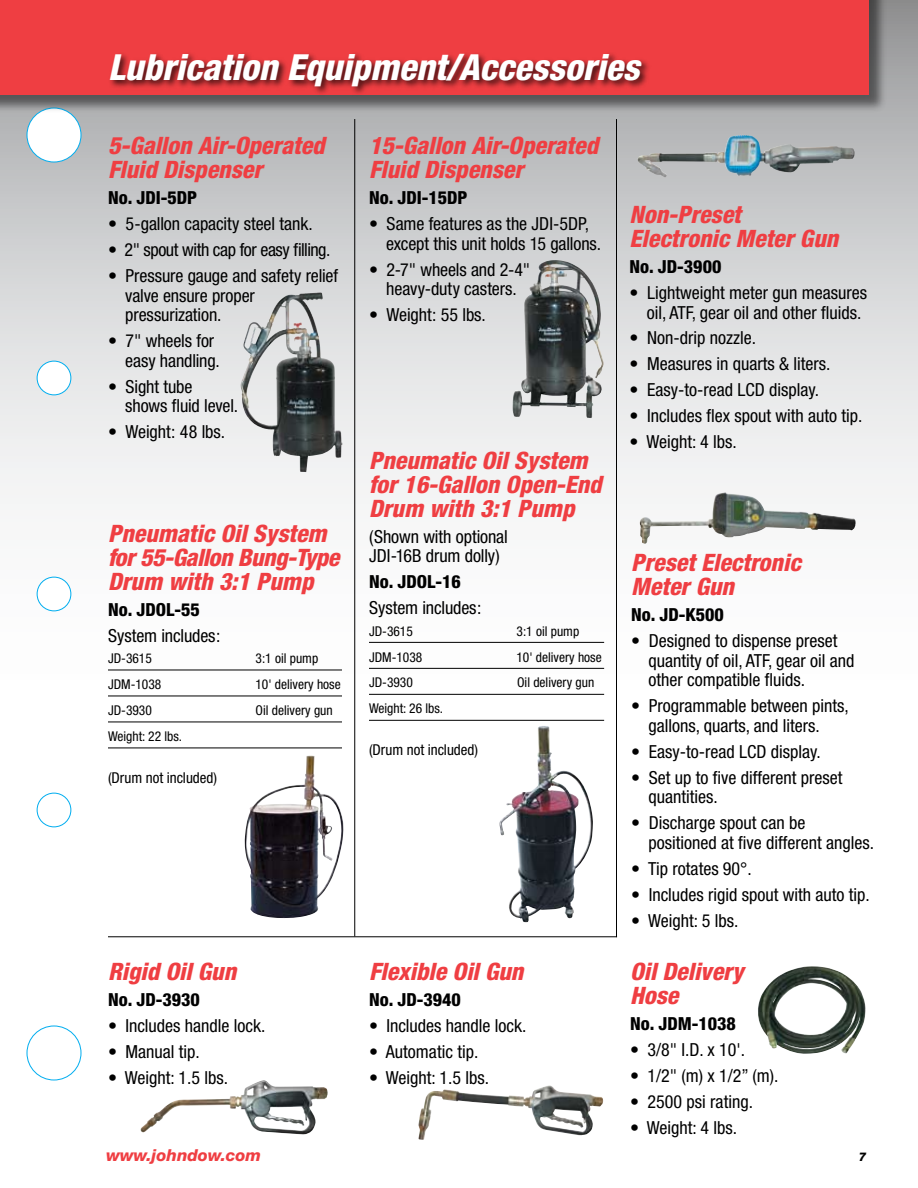
<style>
.page{position:relative;width:918px;height:1188px;background:#fff}
.page>*{position:absolute;margin:0;border:0;box-sizing:border-box;transform-origin:0 0}
.t1{font:italic 800 condensed 36px "Helvetica Neue";color:#fff}
.t2{font:italic 800 condensed 24px/24px "Helvetica Neue";color:#ef3e42}
.t3{font:condensed 18px/19.5px "Helvetica Neue";color:#000}
.t4{font:800 condensed 18px "Helvetica Neue";color:#000}
.t5{font:condensed 18px "Helvetica Neue";letter-spacing:-.025em;color:#000}
.t6{font:italic 800 16.5px "Helvetica Neue";color:#ef3e42}
.t7{font:condensed 15px "Helvetica Neue";color:#000}
.t8{font:condensed 13.5px "Helvetica Neue";color:#000}
.t9{font:italic 800 12px "Helvetica Neue";color:#000}
</style>
<div class="page">
<div style="left:0;top:0;width:918px;height:733px;background:linear-gradient(to bottom,#a3a5a6,#fff)"></div>
<div style="left:27px;top:108px;width:54px;height:54px;background:#fff;border-radius:50%"></div>
<div style="left:27px;top:108px;width:54px;height:54px;border:1px solid #00adef;border-radius:50%"></div>
<div style="left:27px;top:1026px;width:54px;height:54px;border:1px solid #00adef;border-radius:50%"></div>
<div style="left:37px;top:361px;width:34px;height:34px;background:#fff;border-radius:50%"></div>
<div style="left:37px;top:361px;width:34px;height:34px;border:1px solid #00adef;border-radius:50%"></div>
<div style="left:37px;top:577px;width:34px;height:34px;background:#fff;border-radius:50%"></div>
<div style="left:37px;top:577px;width:34px;height:34px;border:1px solid #00adef;border-radius:50%"></div>
<div style="left:37px;top:793px;width:34px;height:34px;border:1px solid #00adef;border-radius:50%"></div>
<div style="left:0;top:0;width:889px;height:115px;background:#000;opacity:.5"></div>
<div style="left:0;top:0;width:868px;height:94px;background:#ef3e42"></div>
<div style="left:107px;top:50px;width:544px;height:47px;background:#000;opacity:.75"></div>
<hr style="left:369px;top:642px;width:235px;height:1px;background:#000">
<hr style="left:369px;top:668px;width:235px;height:1px;background:#000">
<hr style="left:369px;top:694px;width:235px;height:1px;background:#000">
<hr style="left:369px;top:720px;width:235px;height:1px;background:#000">
<img style="left:241px;top:292px;width:102px;height:181px">
<img style="left:512px;top:260px;width:92px;height:159px">
<img style="left:498px;top:725px;width:95px;height:198px">
<img style="left:141px;top:1080px;width:187px;height:55px">
<img style="left:418px;top:1085px;width:186px;height:55px">
<img style="left:758px;top:966px;width:108px;height:88px">
<hr style="left:108px;top:670px;width:234px;height:1px;background:#000">
<hr style="left:108px;top:696px;width:234px;height:1px;background:#000">
<hr style="left:108px;top:722px;width:234px;height:1px;background:#000">
<hr style="left:108px;top:748px;width:234px;height:1px;background:#000">
<img style="left:244px;top:755px;width:100px;height:163px">
<img style="left:637px;top:135px;width:172px;height:43px">
<img style="left:640px;top:492px;width:217px;height:54px">
<hr style="left:616px;top:119px;width:1px;height:818px;background:#000">
<hr style="left:108px;top:936px;width:509px;height:1px;background:#000">
<hr style="left:354px;top:119px;width:1px;height:817px;background:#000">
<h1 class="t1" style="left:108px;top:45px;width:533px">Lubrication Equipment/Accessories</h1>
<h2 class="t2" style="left:108px;top:133px;width:218px">5-Gallon Air-Operated<br>Fluid Dispenser</h2>
<p class="t4" style="left:108px;top:187px;width:91px">No. JDI-5DP</p>
<p class="t3" style="left:108px;top:214px;width:206px">• 5-gallon capacity steel tank.</p>
<p class="t5" style="left:108px;top:240px;width:224px">• 2" spout with cap for easy filling.</p>
<p class="t3" style="left:125px;top:266px;width:214px;text-indent:-17px">• Pressure gauge and safety relief valve ensure proper pressurization.</p>
<p class="t3" style="left:125px;top:331px;width:96px;text-indent:-17px">• 7" wheels for easy handling.</p>
<p class="t3" style="left:125px;top:377px;width:114px;text-indent:-17px">• Sight tube shows fluid level.</p>
<p class="t3" style="left:108px;top:422px;width:118px">• Weight: 48 lbs.</p>
<h2 class="t2" style="left:108px;top:521px;width:233px">Pneumatic Oil System for 55-Gallon Bung-Type<br>Drum with 3:1 Pump</h2>
<p class="t4" style="left:108px;top:598px;width:93px">No. JDOL-55</p>
<p class="t3" style="left:108px;top:625px;width:114px">System includes:</p>
<p class="t8" style="left:108px;top:651px;width:45px">JD-3615</p>
<p class="t8" style="left:256px;top:651px;width:64px">3:1 oil pump</p>
<p class="t8" style="left:108px;top:677px;width:55px">JDM-1038</p>
<p class="t8" style="left:255px;top:677px;width:87px">10' delivery hose</p>
<p class="t8" style="left:108px;top:703px;width:45px">JD-3930</p>
<p class="t8" style="left:256px;top:703px;width:79px">Oil delivery gun</p>
<p class="t8" style="left:108px;top:728px;width:76px">Weight: 22 lbs.</p>
<p class="t7" style="left:108px;top:769px;width:111px">(Drum not included)</p>
<h2 class="t2" style="left:108px;top:959px;width:130px">Rigid Oil Gun</h2>
<p class="t4" style="left:108px;top:988px;width:93px">No. JD-3930</p>
<p class="t3" style="left:108px;top:1016px;width:159px">• Includes handle lock.</p>
<p class="t3" style="left:108px;top:1042px;width:93px">• Manual tip.</p>
<p class="t3" style="left:108px;top:1067px;width:122px">• Weight: 1.5 lbs.</p>
<h2 class="t2" style="left:369px;top:133px;width:231px">15-Gallon Air-Operated<br>Fluid Dispenser</h2>
<p class="t4" style="left:369px;top:187px;width:100px">No. JDI-15DP</p>
<p class="t3" style="left:386px;top:214px;width:216px;text-indent:-17px">• Same features as the JDI-5DP, except this unit holds 15 gallons.</p>
<p class="t3" style="left:369px;top:260px;width:163px;text-align:center">• 2-7" wheels and 2-4" heavy-duty casters.</p>
<p class="t3" style="left:369px;top:305px;width:118px">• Weight: 55 lbs.</p>
<h2 class="t2" style="left:369px;top:448px;width:234px">Pneumatic Oil System for 16-Gallon Open-End<br>Drum with 3:1 Pump</h2>
<p class="t3" style="left:369px;top:526px;width:140px">(Shown with optional<br>JDI-16B drum dolly)</p>
<p class="t4" style="left:369px;top:571px;width:93px">No. JDOL-16</p>
<p class="t3" style="left:369px;top:598px;width:114px">System includes:</p>
<p class="t8" style="left:369px;top:623px;width:45px">JD-3615</p>
<p class="t8" style="left:517px;top:623px;width:64px">3:1 oil pump</p>
<p class="t8" style="left:369px;top:649px;width:55px">JDM-1038</p>
<p class="t8" style="left:516px;top:649px;width:87px">10' delivery hose</p>
<p class="t8" style="left:369px;top:675px;width:45px">JD-3930</p>
<p class="t8" style="left:517px;top:675px;width:79px">Oil delivery gun</p>
<p class="t8" style="left:369px;top:701px;width:76px">Weight: 26 lbs.</p>
<p class="t7" style="left:369px;top:741px;width:111px">(Drum not included)</p>
<h2 class="t2" style="left:369px;top:959px;width:156px">Flexible Oil Gun</h2>
<p class="t4" style="left:369px;top:988px;width:93px">No. JD-3940</p>
<p class="t3" style="left:369px;top:1016px;width:159px">• Includes handle lock.</p>
<p class="t3" style="left:369px;top:1042px;width:111px">• Automatic tip.</p>
<p class="t3" style="left:369px;top:1067px;width:122px">• Weight: 1.5 lbs.</p>
<h2 class="t2" style="left:630px;top:202px;width:210px">Non-Preset<br>Electronic Meter Gun</h2>
<p class="t4" style="left:630px;top:255px;width:93px">No. JD-3900</p>
<p class="t3" style="left:647px;top:283px;width:222px;text-indent:-17px">• Lightweight meter gun measures oil, ATF, gear oil and other fluids.</p>
<p class="t3" style="left:630px;top:328px;width:128px">• Non-drip nozzle.</p>
<p class="t3" style="left:630px;top:354px;width:202px">• Measures in quarts &amp; liters.</p>
<p class="t3" style="left:630px;top:380px;width:191px">• Easy-to-read LCD display.</p>
<p class="t3" style="left:630px;top:406px;width:234px">• Includes flex spout with auto tip.</p>
<p class="t3" style="left:630px;top:432px;width:109px">• Weight: 4 lbs.</p>
<h2 class="t2" style="left:631px;top:550px;width:171px">Preset Electronic<br>Meter Gun</h2>
<p class="t4" style="left:631px;top:604px;width:94px">No. JD-K500</p>
<p class="t3" style="left:649px;top:631px;width:207px;text-indent:-17px">• Designed to dispense preset quantity of oil, ATF, gear oil and other compatible fluids.</p>
<p class="t3" style="left:649px;top:696px;width:202px;text-indent:-17px">• Programmable between pints, gallons, quarts, and liters.</p>
<p class="t3" style="left:631px;top:742px;width:191px">• Easy-to-read LCD display.</p>
<p class="t3" style="left:649px;top:768px;width:195px;text-indent:-17px">• Set up to five different preset quantities.</p>
<p class="t3" style="left:649px;top:813px;width:227px;text-indent:-17px">• Discharge spout can be positioned at five different angles.</p>
<p class="t3" style="left:631px;top:858px;width:122px">• Tip rotates 90°.</p>
<p class="t3" style="left:631px;top:884px;width:240px">• Includes rigid spout with auto tip.</p>
<p class="t3" style="left:631px;top:910px;width:109px">• Weight: 5 lbs.</p>
<h2 class="t2" style="left:630px;top:959px;width:115px">Oil Delivery<br>Hose</h2>
<p class="t4" style="left:630px;top:1013px;width:107px">No. JDM-1038</p>
<p class="t3" style="left:630px;top:1040px;width:117px">• 3/8" I.D. x 10'.</p>
<p class="t3" style="left:630px;top:1066px;width:150px">• 1/2" (m) x 1/2” (m).</p>
<p class="t3" style="left:630px;top:1092px;width:124px">• 2500 psi rating.</p>
<p class="t3" style="left:630px;top:1118px;width:109px">• Weight: 4 lbs.</p>
<p class="t6" style="left:106px;top:1146px;width:156px">www.johndow.com</p>
<p class="t9" style="left:859px;top:1150px;width:9px">7</p>
</div>
